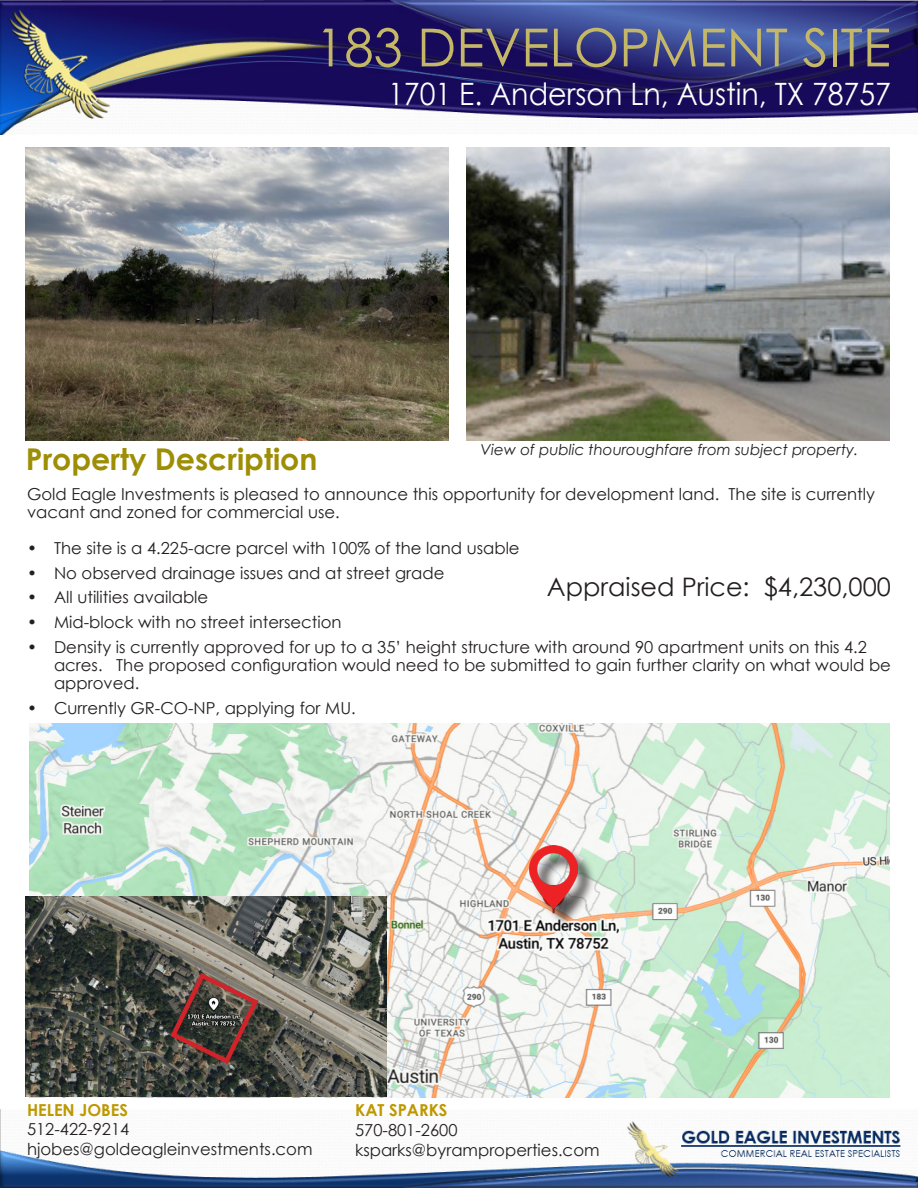
<style>
.page{position:relative;width:918px;height:1188px;background:#fff}
.page>*{position:absolute;margin:0;border:0;box-sizing:border-box;transform-origin:0 0}
.t1{font:52.5px "Century Gothic";color:#c4b767}
.t2{font:30.75px "Century Gothic";color:#fff;scale:.93 1}
.t3{font:700 30px "Century Gothic";color:#9d8e05}
.t4{font:25.5px "Century Gothic";color:#231f20}
.t5{font:16.5px/18px "Century Gothic";color:#231f20}
.t6{font:700 16.5px "Century Gothic";color:#bd9800}
.t7{font:italic 15px "Century Gothic";color:#231f20}
</style>
<div class="page">
<img style="left:29px;top:724px;width:860px;height:373px">
<img style="left:0;top:0;width:918px;height:135px">
<img style="left:0;top:1109px;width:918px;height:79px">
<div style="left:532px;top:847px;width:64px;height:80px;background:#231f20;opacity:.75"></div>
<img style="left:529px;top:845px;width:48px;height:64px">
<img style="left:26px;top:896px;width:360px;height:201px">
<svg style="left:167px;top:970px;width:94px;height:97px;background:#5f4b44"></svg>
<img style="left:26px;top:147px;width:423px;height:294px">
<img style="left:467px;top:147px;width:423px;height:294px">
<p class="t1" style="left:315px;top:11px;width:577px">183 DEVELOPMENT SITE</p>
<p class="t2" style="left:388px;top:72px;width:542px">1701 E. Anderson Ln, Austin, TX 78757</p>
<p class="t7" style="left:481px;top:439px;width:379px">View of public thouroughfare from subject property.</p>
<p class="t3" style="left:26px;top:437px;width:293px">Property Description</p>
<p class="t5" style="left:27px;top:485px;width:850px">Gold Eagle Investments is pleased to announce this opportunity for development land. The site is currently vacant and zoned for commercial use.</p>
<p class="t5" style="left:27px;top:539px;width:494px">• The site is a 4.225-acre parcel with 100% of the land usable</p>
<p class="t5" style="left:27px;top:564px;width:419px">• No observed drainage issues and at street grade</p>
<p class="t5" style="left:27px;top:588px;width:183px">• All utilities available</p>
<p class="t5" style="left:27px;top:613px;width:316px">• Mid-block with no street intersection</p>
<p class="t5" style="left:54px;top:638px;width:839px;text-indent:-27px">• Density is currently approved for up to a 35’ height structure with around 90 apartment units on this 4.2 acres. The proposed configuration would need to be submitted to gain further clarity on what would be approved.</p>
<p class="t5" style="left:27px;top:699px;width:330px">• Currently GR-CO-NP, applying for MU.</p>
<p class="t4" style="left:547px;top:569px;width:346px">Appraised Price: $4,230,000</p>
<p class="t6" style="left:27px;top:1097px;width:102px">HELEN JOBES</p>
<p class="t5" style="left:27px;top:1120px;width:104px">512-422-9214</p>
<p class="t5" style="left:27px;top:1140px;width:287px">hjobes@goldeagleinvestments.com</p>
<p class="t6" style="left:355px;top:1098px;width:94px">KAT SPARKS</p>
<p class="t5" style="left:355px;top:1121px;width:104px">570-801-2600</p>
<p class="t5" style="left:355px;top:1141px;width:246px">ksparks@byramproperties.com</p>
</div>
